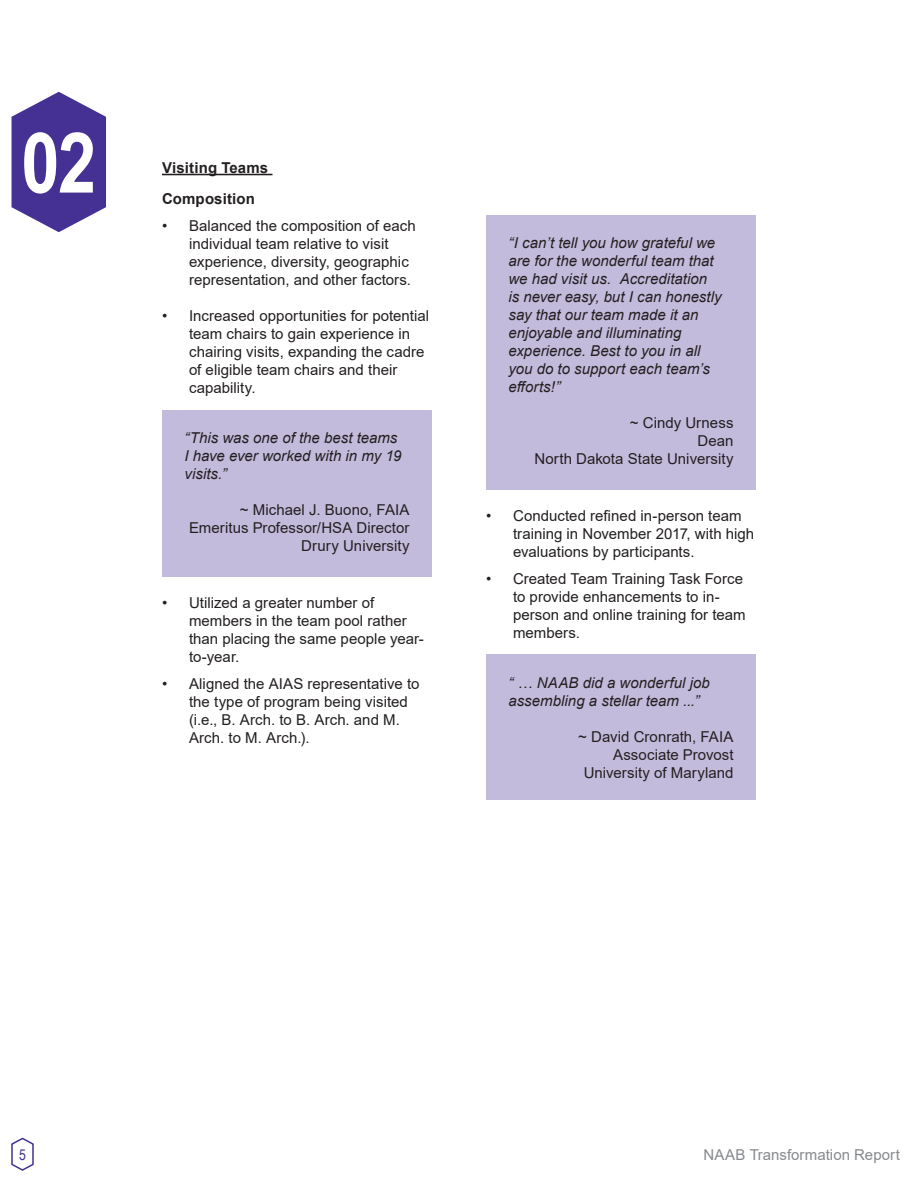
<style>
.page{position:relative;width:918px;height:1188px;background:#fff}
.page>*{position:absolute;margin:0;border:0;box-sizing:border-box;transform-origin:0 0}
.t1{font:700 84px "Arial Narrow";color:#fff}
.t2{font:15px/18px "Arial";letter-spacing:.005em;color:#231f20}
.t3{font:italic 15px/18px "Arial";color:#231f20}
.t4{font:15px "Arial";letter-spacing:.005em;color:#868a8e}
.t5{font:700 15px "Arial";letter-spacing:.01em;color:#231f20}
.t6{font:15px "Arial Narrow";color:#443193}
</style>
<div class="page">
<svg style="left:12px;top:92px;width:94px;height:140px"></svg>
<svg style="left:11px;top:1137px;width:23px;height:34px"></svg>
<hr style="left:162px;top:174px;width:110px;height:1px;background:#231f20">
<div style="left:162px;top:410px;width:270px;height:166px;background:#c3bbdc"></div>
<div style="left:486px;top:215px;width:270px;height:274px;background:#c3bbdc"></div>
<div style="left:486px;top:654px;width:270px;height:146px;background:#c3bbdc"></div>
<p class="t1" style="left:21px;top:99px;width:77px">02</p>
<p class="t5" style="left:162px;top:157px;width:108px">Visiting Teams</p>
<p class="t5" style="left:162px;top:189px;width:95px">Composition</p>
<p class="t2" style="left:189px;top:217px;width:228px;text-indent:-27px">• Balanced the composition of each individual team relative to visit experience, diversity, geographic representation, and other factors.</p>
<p class="t2" style="left:189px;top:307px;width:242px;text-indent:-27px">• Increased opportunities for potential team chairs to gain experience in chairing visits, expanding the cadre of eligible team chairs and their capability.</p>
<p class="t3" style="left:184px;top:429px;width:219px">“This was one of the best teams<br>I have ever worked with in my 19 visits.”</p>
<p class="t2" style="left:240px;top:501px;width:171px">~ Michael J. Buono, FAIA</p>
<p class="t2" style="left:189px;top:519px;width:222px">Emeritus Professor/HSA Director</p>
<p class="t2" style="left:301px;top:537px;width:110px">Drury University</p>
<p class="t2" style="left:189px;top:594px;width:236px;text-indent:-27px">• Utilized a greater number of members in the team pool rather than placing the same people year&shy;to-year.</p>
<p class="t2" style="left:189px;top:675px;width:232px;text-indent:-27px">• Aligned the AIAS representative to the type of program being visited (i.e., B. Arch. to B. Arch. and M.<br>Arch. to M. Arch.).</p>
<p class="t3" style="left:508px;top:234px;width:215px">“I can’t tell you how grateful we are for the wonderful team that we had visit us. Accreditation is never easy, but I can honestly say that our team made it an enjoyable and illuminating experience. Best to you in all you do to support each team’s efforts!”</p>
<p class="t2" style="left:630px;top:414px;width:105px">~ Cindy Urness</p>
<p class="t2" style="left:697px;top:432px;width:38px">Dean</p>
<p class="t2" style="left:534px;top:450px;width:201px">North Dakota State University</p>
<p class="t2" style="left:513px;top:507px;width:243px;text-indent:-27px">• Conducted refined in-person team training in November 2017, with high evaluations by participants.</p>
<p class="t2" style="left:513px;top:570px;width:234px;text-indent:-27px">• Created Team Training Task Force to provide enhancements to in&shy;person and online training for team members.</p>
<p class="t3" style="left:508px;top:674px;width:203px">“ … NAAB did a wonderful job assembling a stellar team ...”</p>
<p class="t2" style="left:578px;top:727px;width:157px">~ David Cronrath, FAIA</p>
<p class="t2" style="left:613px;top:745px;width:122px">Associate Provost</p>
<p class="t2" style="left:584px;top:763px;width:151px">University of Maryland</p>
<p class="t6" style="left:19px;top:1143px;width:8px">5</p>
<p class="t4" style="left:703px;top:1145px;width:198px">NAAB Transformation Report</p>
</div>
